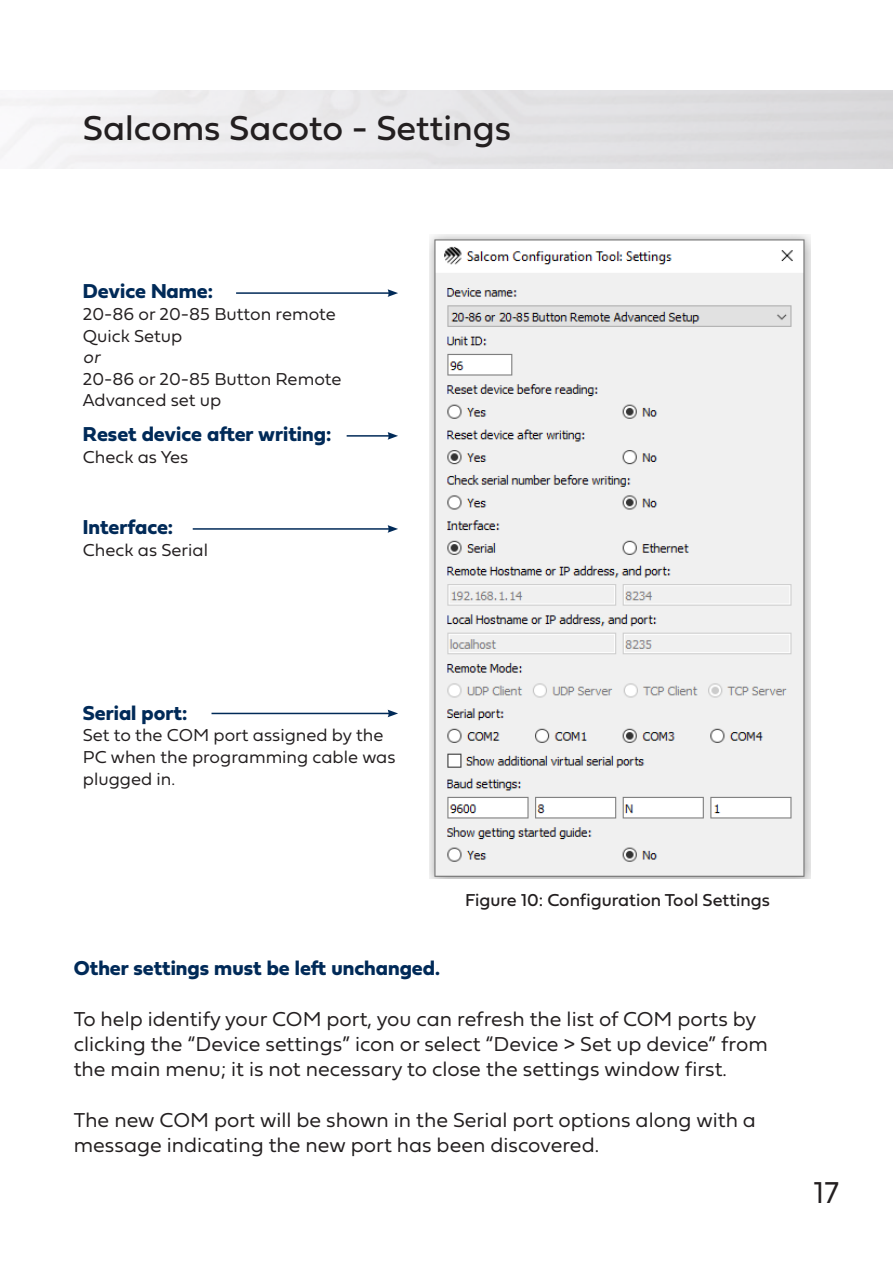
<style>
.page{position:relative;width:893px;height:1263px;background:#fff}
.page>*{position:absolute;margin:0;border:0;box-sizing:border-box;transform-origin:0 0}
.t1{font:36px "Fieldwork Geo Regular";color:#231f20}
.t2{font:31.5px "Fieldwork Geo Light";color:#231f20}
.t3{font:21px/25.2px "Fieldwork Geo Light";color:#231f20}
.t4{font:21px "Fieldwork Geo Bold";color:#002a58}
.t5{font:18px/21.6px "Fieldwork Geo Light";color:#231f20}
.t6{font:18px "Fieldwork Geo Regular";color:#231f20}
.t7{font:italic 300 18px "Fieldwork";color:#231f20}
</style>
<div class="page">
<img style="left:429px;top:234px;width:381px;height:644px">
<hr style="left:236px;top:292px;width:154px;height:2px;background:#002a58">
<svg style="left:388px;top:289px;width:10px;height:8px"></svg>
<hr style="left:347px;top:435px;width:43px;height:2px;background:#002a58">
<svg style="left:388px;top:432px;width:10px;height:8px"></svg>
<hr style="left:193px;top:528px;width:197px;height:2px;background:#002a58">
<svg style="left:388px;top:525px;width:10px;height:8px"></svg>
<hr style="left:212px;top:713px;width:178px;height:1px;background:#002a58">
<svg style="left:388px;top:710px;width:10px;height:7px"></svg>
<p class="t1" style="left:83px;top:100px;width:430px">Salcoms Sacoto - Settings</p>
<p class="t4" style="left:83px;top:275px;width:132px">Device Name:</p>
<p class="t5" style="left:83px;top:302px;width:254px">20-86 or 20-85 Button remote</p>
<p class="t5" style="left:83px;top:324px;width:101px">Quick Setup</p>
<p class="t7" style="left:83px;top:343px;width:19px">or</p>
<p class="t5" style="left:83px;top:367px;width:260px">20-86 or 20-85 Button Remote</p>
<p class="t5" style="left:83px;top:389px;width:140px">Advanced set up</p>
<p class="t4" style="left:83px;top:417px;width:250px">Reset device after writing:</p>
<p class="t5" style="left:83px;top:445px;width:107px">Check as Yes</p>
<p class="t4" style="left:83px;top:511px;width:92px">Interface:</p>
<p class="t5" style="left:83px;top:538px;width:127px">Check as Serial</p>
<p class="t4" style="left:83px;top:696px;width:106px">Serial port:</p>
<p class="t5" style="left:83px;top:724px;width:314px">Set to the COM port assigned by the<br>PC when the programming cable was plugged in.</p>
<p class="t6" style="left:465px;top:886px;width:307px">Figure 10: Configuration Tool Settings</p>
<p class="t4" style="left:74px;top:952px;width:368px">Other settings must be left unchanged.</p>
<p class="t3" style="left:74px;top:1005px;width:695px">To help identify your COM port, you can refresh the list of COM ports by clicking the “Device settings” icon or select “Device &gt; Set up device” from the main menu; it is not necessary to close the settings window first.</p>
<p class="t3" style="left:74px;top:1106px;width:684px">The new COM port will be shown in the Serial port options along with a message indicating the new port has been discovered.</p>
<p class="t2" style="left:814px;top:1168px;width:27px">17</p>
</div>
